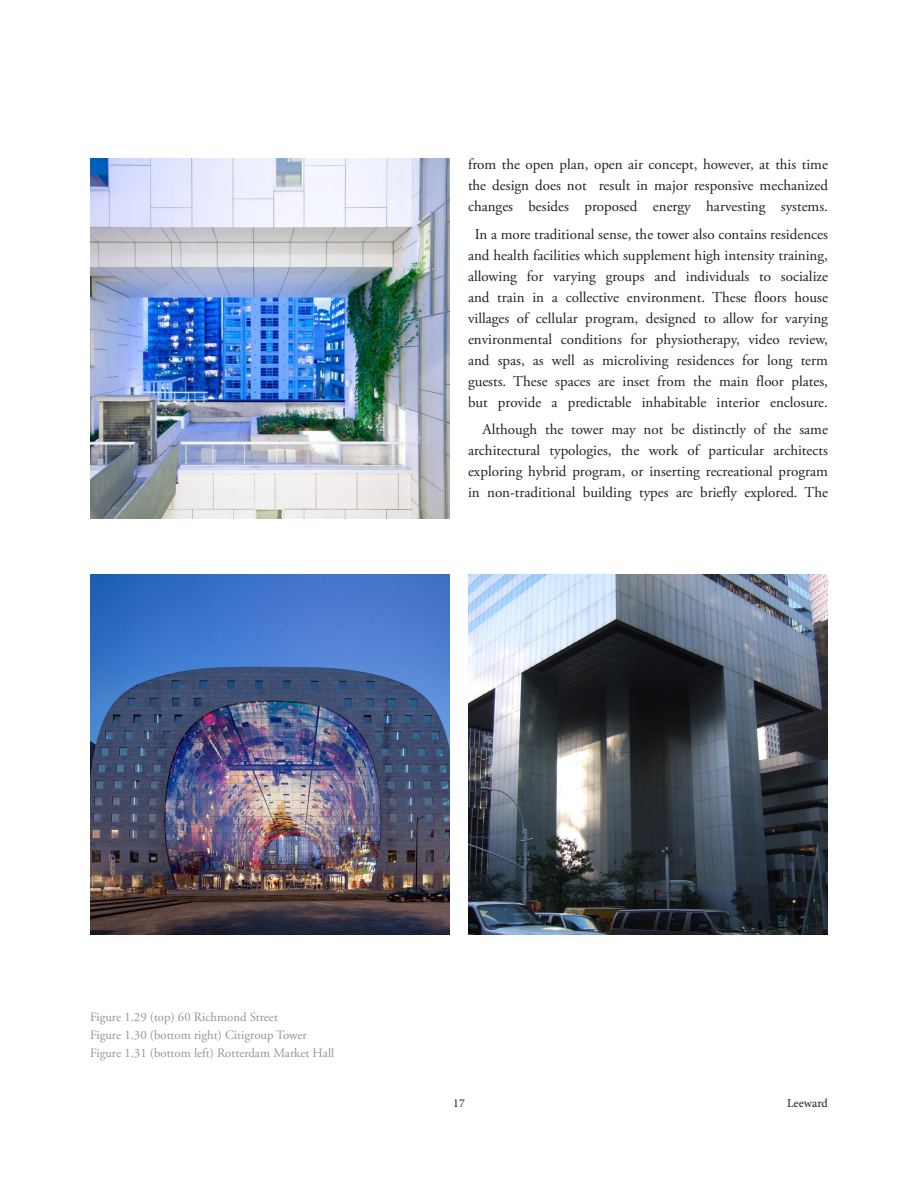
<style>
.page{position:relative;width:918px;height:1188px;background:#fff}
.page>*{position:absolute;margin:0;border:0;box-sizing:border-box;transform-origin:0 0}
.Body{font:15px/21px "Adobe Garamond Pro";color:#231f20;text-align:justify}
.t1{font:12.75px "Adobe Garamond Pro";color:#939598}
.t2{font:12px "Minion Pro";color:#231f20}
</style>
<div class="page">
<img style="left:90px;top:158px;width:360px;height:360px">
<img style="left:468px;top:574px;width:360px;height:360px">
<img style="left:90px;top:574px;width:360px;height:360px">
<p class="Body" style="left:468px;top:154px;width:362px">from the open plan, open air concept, however, at this time the design does not result in major responsive mechanized changes besides proposed energy harvesting systems.</p>
<p class="Body" style="left:468px;top:224px;width:362px;text-align:center">In a more traditional sense, the tower also contains residences and health facilities which supplement high intensity training, allowing for varying groups and individuals to socialize and train in a collective environment. These floors house villages of cellular program, designed to allow for varying environmental conditions for physiotherapy, video review, and spas, as well as microliving residences for long term guests. These spaces are inset from the main floor plates, but provide a predictable inhabitable interior enclosure.</p>
<p class="Body" style="left:468px;top:420px;width:362px;text-indent:15px">Although the tower may not be distinctly of the same architectural typologies, the work of particular architects exploring hybrid program, or inserting recreational program in non-traditional building types are briefly explored. The</p>
<p class="t1" style="left:90px;top:1009px;width:189px">Figure 1.29 (top) 60 Richmond Street</p>
<p class="t1" style="left:90px;top:1027px;width:218px">Figure 1.30 (bottom right) Citigroup Tower</p>
<p class="t1" style="left:90px;top:1046px;width:246px">Figure 1.31 (bottom left) Rotterdam Market Hall</p>
<p class="t2" style="left:453px;top:1095px;width:13px">17</p>
<p class="t2" style="left:787px;top:1095px;width:42px">Leeward</p>
</div>
